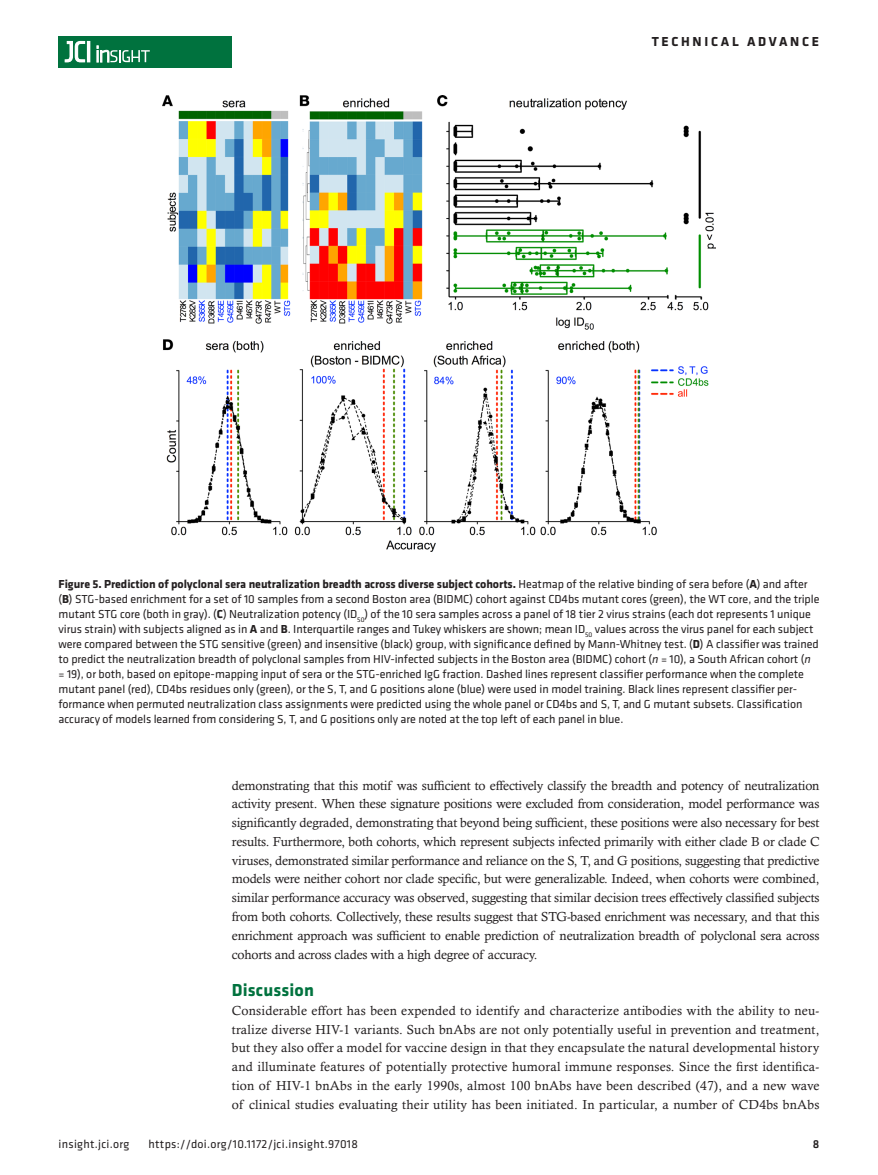
<style>
.page{position:relative;width:878px;height:1175px;background:#fff}
.page>*{position:absolute;margin:0;border:0;box-sizing:border-box;transform-origin:0 0}
.t1{font:700 18px "Klavika";letter-spacing:.01em;color:#00723e}
.t2{font:700 13.5px "Klavika Basic";letter-spacing:.2em;color:#231f20}
.t3{font:13.2px/18.8px "Calisto MT Std";letter-spacing:.005em;color:#231f20;text-align:justify}
.t4{font:12px/15px "Klavika Basic";letter-spacing:-.005em;color:#231f20}
.t5{font:12px "Klavika Basic";letter-spacing:.025em;color:#231f20}
.t6{font:500 12px "Klavika Basic";color:#231f20}
.s1{font-weight:700}
.s2{font-style:italic}
</style>
<div class="page">
<div style="left:59px;top:36px;width:173px;height:31px;background:#00723e"></div>
<hr style="left:87px;top:41px;width:3px;height:21px;background:#fff">
<svg style="left:64px;top:41px;width:21px;height:22px"></svg>
<svg style="left:97px;top:46px;width:53px;height:16px"></svg>
<img style="left:163px;top:96px;width:552px;height:456px">
<p class="t2" style="left:651px;top:32px;width:169px">TECHNICAL ADVANCE</p>
<p class="t4" style="left:58px;top:576px;width:762px"><span class="s1">Figure 5. Prediction of polyclonal sera neutralization breadth across diverse subject cohorts.</span> Heatmap of the relative binding of sera before (<span class="s1">A</span>) and after (<span class="s1">B</span>) STG-based enrichment for a set of 10 samples from a second Boston area (BIDMC) cohort against CD4bs mutant cores (green), the WT core, and the triple mutant STG core (both in gray). (<span class="s1">C</span>) Neutralization potency (ID<sub>50</sub>) of the 10 sera samples across a panel of 18 tier 2 virus strains (each dot represents 1 unique virus strain) with subjects aligned as in <span class="s1">A</span> and <span class="s1">B</span>. Interquartile ranges and Tukey whiskers are shown; mean ID<sub>50</sub> values across the virus panel for each subject were compared between the STG sensitive (green) and insensitive (black) group, with significance defined by Mann-Whitney test. (<span class="s1">D</span>) A classifier was trained to predict the neutralization breadth of polyclonal samples from HIV-infected subjects in the Boston area (BIDMC) cohort (<span class="s2">n</span> = 10), a South African cohort (<span class="s2">n </span>= 19), or both, based on epitope-mapping input of sera or the STG-enriched IgG fraction. Dashed lines represent classifier performance when the complete mutant panel (red), CD4bs residues only (green), or the S, T, and G positions alone (blue) were used in model training. Black lines represent classifier per&shy;formance when permuted neutralization class assignments were predicted using the whole panel or CD4bs and S, T, and G mutant subsets. Classification accuracy of models learned from considering S, T, and G positions only are noted at the top left of each panel in blue.</p>
<p class="t3" style="left:232px;top:775px;width:589px">demonstrating that this motif was sufficient to effectively classify the breadth and potency of neutralization activity present. When these signature positions were excluded from consideration, model performance was significantly degraded, demonstrating that beyond being sufficient, these positions were also necessary for best results. Furthermore, both cohorts, which represent subjects infected primarily with either clade B or clade C viruses, demonstrated similar performance and reliance on the S, T, and G positions, suggesting that predictive models were neither cohort nor clade specific, but were generalizable. Indeed, when cohorts were combined, similar performance accuracy was observed, suggesting that similar decision trees effectively classified subjects from both cohorts. Collectively, these results suggest that STG-based enrichment was necessary, and that this enrichment approach was sufficient to enable prediction of neutralization breadth of polyclonal sera across cohorts and across clades with a high degree of accuracy.</p>
<h1 class="t1" style="left:232px;top:977px;width:84px">Discussion</h1>
<p class="t3" style="left:232px;top:1000px;width:589px">Considerable effort has been expended to identify and characterize antibodies with the ability to neu&shy;tralize diverse HIV-1 variants. Such bnAbs are not only potentially useful in prevention and treatment, but they also offer a model for vaccine design in that they encapsulate the natural developmental history and illuminate features of potentially protective humoral immune responses. Since the first identifica&shy;tion of HIV-1 bnAbs in the early 1990s, almost 100 bnAbs have been described (47), and a new wave of clinical studies evaluating their utility has been initiated. In particular, a number of CD4bs bnAbs</p>
<p class="t5" style="left:58px;top:1135px;width:72px">insight.jci.org</p>
<p class="t5" style="left:148px;top:1135px;width:211px">https://doi.org/10.1172/jci.insight.97018</p>
<p class="t6" style="left:812px;top:1135px;width:8px">8</p>
</div>
